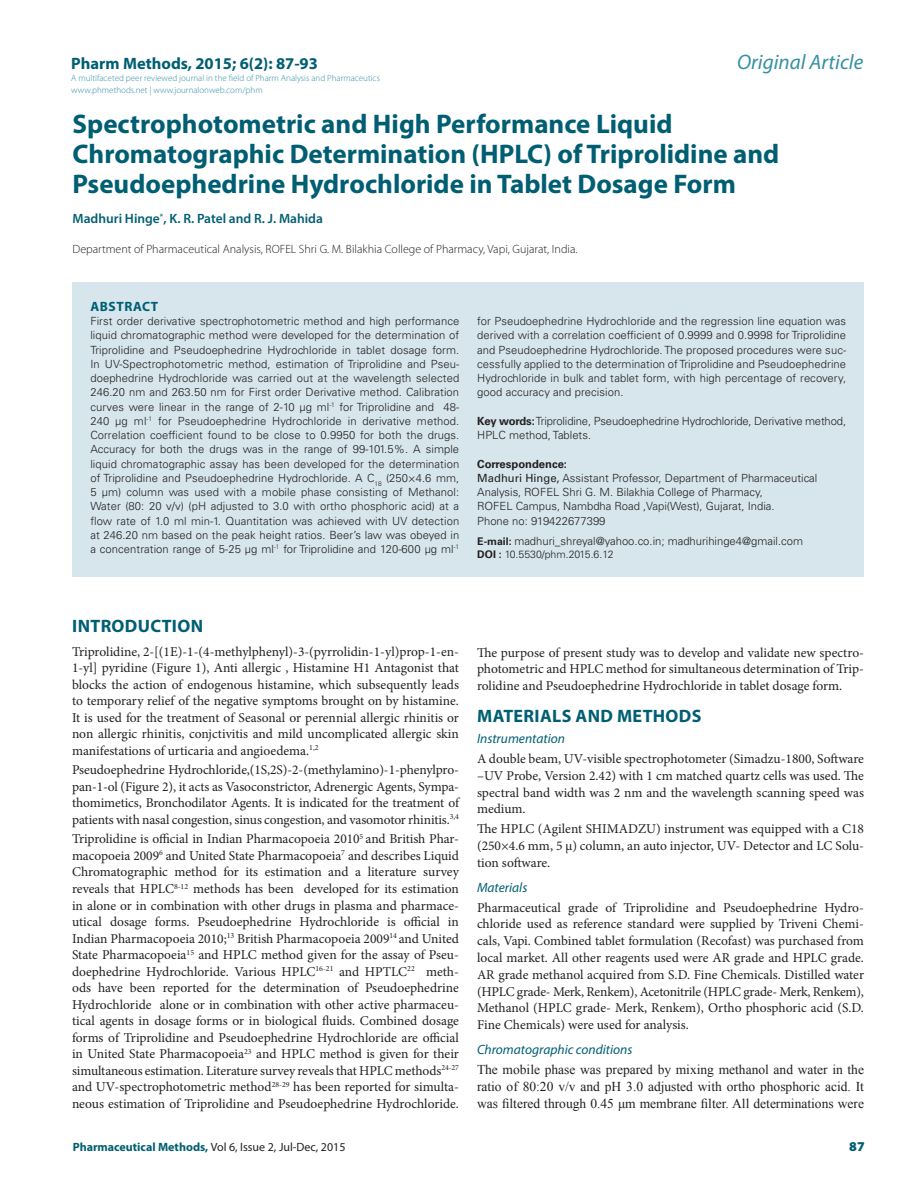
<style>
.page{position:relative;width:918px;height:1188px;background:#fff}
.page>*{position:absolute;margin:0;border:0;box-sizing:border-box;transform-origin:0 0}
.CT{font:700 27px/30px "Myriad Pro";color:#005e73}
.t1{font:italic 21px "Myriad Pro";color:#3490a3}
._1_HD{font:700 18px "Myriad Pro";letter-spacing:.02em;color:#005e73}
.t2{font:700 16.5px "Myriad Pro";color:#005e73}
.TXT{font:13.5px/16.5px "Minion Pro";letter-spacing:-.005em;color:#231f20;text-align:justify}
.TXT-2{font:13.5px/16.8px "Times New Roman";color:#231f20;text-align:justify}
._3_HD{font:italic 13.5px "Myriad Pro";color:#005e73}
.CA{font:600 13.5px "Myriad Pro";color:#005e73}
.ABS_HD{font:700 13.5px "Myriad Pro";letter-spacing:.04em;color:#005e73}
.RRH{font:900 13.5px "Myriad Pro";color:#005e73}
.CA_Aff{font:300 12px "Myriad Pro";color:#231f20}
.RRH-2{font:12px "Myriad Pro";color:#231f20}
.ABS_TXT{font:300 11.25px/14.2px "Univers LT Std";color:#231f20;text-align:justify}
.ABS_AU_ADD{font:300 11.25px "Univers LT Std";color:#231f20}
.ABS_TXT-2{font:700 11.25px "Univers LT Std";color:#231f20}
.ABS_AU_ADD-2{font:300 10.5px "Univers LT Std";color:#231f20}
.t3{font:300 9px/12px "Myriad Pro";color:#3490a3}
.s1{font-weight:700}
.s2{font-weight:400}
.s3{font-weight:700;font-size:10.5px}
.s4{font-weight:700;color:#005e73}
</style>
<div class="page">
<div style="left:72px;top:283px;width:792px;height:294px;background:#d6e6ec"></div>
<p class="t2" style="left:71px;top:53px;width:248px">Pharm Methods, 2015; 6(2): 87-93</p>
<p class="t3" style="left:71px;top:73px;width:310px">A multifaceted peer reviewed journal in the field of Pharm Analysis and Pharmaceutics www.phmethods.net | www.journalonweb.com/phm</p>
<h2 class="t1" style="left:737px;top:49px;width:128px">Original Article</h2>
<p class="CT" style="left:73px;top:108px;width:708px">Spectrophotometric and High Performance Liquid<br>Chromatographic Determination (HPLC) of Triprolidine and<br>Pseudoephedrine Hydrochloride in Tablet Dosage Form</p>
<p class="CA" style="left:73px;top:210px;width:252px">Madhuri Hinge<sup>*</sup>, K. R. Patel and R. J. Mahida</p>
<p class="CA_Aff" style="left:73px;top:243px;width:507px">Department of Pharmaceutical Analysis, ROFEL Shri G. M. Bilakhia College of Pharmacy, Vapi, Gujarat, India.</p>
<p class="ABS_HD" style="left:91px;top:297px;width:69px">ABSTRACT</p>
<p class="ABS_TXT" style="left:90px;top:314px;width:370px">First order derivative spectrophotometric method and high performance liquid chromatographic method were developed for the determination of Triprolidine and Pseudoephedrine Hydrochloride in tablet dosage form.<br>In UV-Spectrophotometric method, estimation of Triprolidine and Pseu&shy;doephedrine Hydrochloride was carried out at the wavelength selected 246.20 nm and 263.50 nm for First order Derivative method. Calibration curves were linear in the range of 2-10 μg ml<sup>-1</sup> for Triprolidine and 48- 240 μg ml<sup>-1</sup> for Pseudoephedrine Hydrochloride in derivative method.<br>Correlation coefficient found to be close to 0.9950 for both the drugs.<br>Accuracy for both the drugs was in the range of 99-101.5%. A simple liquid chromatographic assay has been developed for the determination of Triprolidine and Pseudoephedrine Hydrochloride. A C<sub>18</sub> (250×4.6 mm, 5 μm) column was used with a mobile phase consisting of Methanol:<br>Water (80: 20 v/v) (pH adjusted to 3.0 with ortho phosphoric acid) at a flow rate of 1.0 ml min-1. Quantitation was achieved with UV detection at 246.20 nm based on the peak height ratios. Beer’s law was obeyed in a concentration range of 5-25 µg ml<sup>-1</sup> for Triprolidine and 120-600 µg ml<sup>-1</sup></p>
<p class="ABS_TXT" style="left:477px;top:314px;width:370px">for Pseudoephedrine Hydrochloride and the regression line equation was derived with a correlation coefficient of 0.9999 and 0.9998 for Triprolidine and Pseudoephedrine Hydrochloride. The proposed procedures were suc&shy;cessfully applied to the determination of Triprolidine and Pseudoephedrine Hydrochloride in bulk and tablet form, with high percentage of recovery, good accuracy and precision.</p>
<p class="ABS_TXT" style="left:477px;top:414px;width:370px"><span class="s1">Key words:</span> Triprolidine, Pseudoephedrine Hydrochloride, Derivative method,<br>HPLC method, Tablets.</p>
<p class="ABS_TXT-2" style="left:477px;top:457px;width:91px">Correspondence:</p>
<p class="ABS_TXT" style="left:477px;top:471px;width:342px"><span class="s2">Madhuri Hinge,</span> Assistant Professor, Department of Pharmaceutical</p>
<p class="ABS_TXT" style="left:477px;top:485px;width:287px">Analysis, ROFEL Shri G. M. Bilakhia College of Pharmacy,</p>
<p class="ABS_TXT" style="left:477px;top:499px;width:299px">ROFEL Campus, Nambdha Road ,Vapi(West), Gujarat, India.</p>
<p class="ABS_TXT" style="left:477px;top:514px;width:130px">Phone no: 919422677399</p>
<p class="ABS_AU_ADD" style="left:477px;top:534px;width:327px"><span class="s3">E-mail:</span> madhuri_shreyal@yahoo.co.in; madhurihinge4@gmail.com</p>
<p class="ABS_AU_ADD-2" style="left:477px;top:548px;width:138px"><span class="s1">DOI :</span> 10.5530/phm.2015.6.12</p>
<p class="_1_HD" style="left:72px;top:614px;width:132px">INTRODUCTION</p>
<p class="TXT" style="left:72px;top:643px;width:389px">Triprolidine, 2-[(1E)-1-(4-methylphenyl)-3-(pyrrolidin-1-yl)prop-1-en-1-yl] pyridine (Figure 1), Anti allergic , Histamine H1 Antagonist that blocks the action of endogenous histamine, which subsequently leads to temporary relief of the negative symptoms brought on by histamine.<br>It is used for the treatment of Seasonal or perennial allergic rhinitis or non allergic rhinitis, conjctivitis and mild uncomplicated allergic skin manifestations of urticaria and angioedema.<sup>1,2</sup></p>
<p class="TXT" style="left:72px;top:762px;width:389px">Pseudoephedrine Hydrochloride,(1S,2S)-2-(methylamino)-1-phenylpro&shy;pan-1-ol (Figure 2), it acts as Vasoconstrictor, Adrenergic Agents, Sympa&shy;thomimetics, Bronchodilator Agents. It is indicated for the treatment of patients with nasal congestion, sinus congestion, and vasomotor rhinitis.<sup>3,4</sup></p>
<p class="TXT" style="left:72px;top:831px;width:389px">Triprolidine is official in Indian Pharmacopoeia 2010<sup>5</sup> and British Phar&shy;macopoeia 2009<sup>6</sup> and United State Pharmacopoeia<sup>7</sup> and describes Liquid Chromatographic method for its estimation and a literature survey reveals that HPLC<sup>8-12</sup> methods has been developed for its estimation in alone or in combination with other drugs in plasma and pharmace&shy;utical dosage forms. Pseudoephedrine Hydrochloride is official in Indian Pharmacopoeia 2010;<sup>13</sup> British Pharmacopoeia 2009<sup>14</sup> and United State Pharmacopoeia<sup>15</sup> and HPLC method given for the assay of Pseu&shy;doephedrine Hydrochloride. Various HPLC<sup>16-21</sup> and HPTLC<sup>22</sup> meth&shy;ods have been reported for the determination of Pseudoephedrine Hydrochloride alone or in combination with other active pharmaceu&shy;tical agents in dosage forms or in biological fluids. Combined dosage forms of Triprolidine and Pseudoephedrine Hydrochloride are official in United State Pharmacopoeia<sup>23</sup> and HPLC method is given for their simultaneous estimation. Literature survey reveals that HPLC methods<sup>24-27 </sup>and UV-spectrophotometric method<sup>28-29</sup> has been reported for simulta&shy;neous estimation of Triprolidine and Pseudoephedrine Hydrochloride.</p>
<p class="TXT" style="left:477px;top:644px;width:389px">The purpose of present study was to develop and validate new spectro&shy;photometric and HPLC method for simultaneous determination of Trip&shy;rolidine and Pseudoephedrine Hydrochloride in tablet dosage form.</p>
<p class="_1_HD" style="left:477px;top:704px;width:226px">MATERIALS AND METHODS</p>
<p class="_3_HD" style="left:477px;top:730px;width:90px">Instrumentation</p>
<p class="TXT" style="left:477px;top:750px;width:389px">A double beam, UV-visible spectrophotometer (Simadzu-1800, Software –UV Probe, Version 2.42) with 1 cm matched quartz cells was used. The spectral band width was 2 nm and the wavelength scanning speed was medium.</p>
<p class="TXT" style="left:477px;top:821px;width:389px">The HPLC (Agilent SHIMADZU) instrument was equipped with a C18 (250×4.6 mm, 5 μ) column, an auto injector, UV- Detector and LC Solu&shy;tion software.</p>
<p class="_3_HD" style="left:477px;top:879px;width:52px">Materials</p>
<p class="TXT" style="left:477px;top:899px;width:389px">Pharmaceutical grade of Triprolidine and Pseudoephedrine Hydro&shy;chloride used as reference standard were supplied by Triveni Chemi&shy;cals, Vapi. Combined tablet formulation (Recofast) was purchased from local market. All other reagents used were AR grade and HPLC grade.<br>AR grade methanol acquired from S.D. Fine Chemicals. Distilled water (HPLC grade- Merk, Renkem), Acetonitrile (HPLC grade- Merk, Renkem), Methanol (HPLC grade- Merk, Renkem), Ortho phosphoric acid (S.D.<br>Fine Chemicals) were used for analysis.</p>
<p class="_3_HD" style="left:477px;top:1041px;width:157px">Chromatographic conditions</p>
<p class="TXT-2" style="left:477px;top:1061px;width:389px">The mobile phase was prepared by mixing methanol and water in the ratio of 80:20 v/v and pH 3.0 adjusted with ortho phosphoric acid. It was filtered through 0.45 μm membrane filter. All determinations were</p>
<p class="RRH-2" style="left:73px;top:1139px;width:274px"><span class="s4">Pharmaceutical Methods,</span> Vol 6, Issue 2, Jul-Dec, 2015</p>
<p class="RRH" style="left:849px;top:1139px;width:17px">87</p>
</div>
